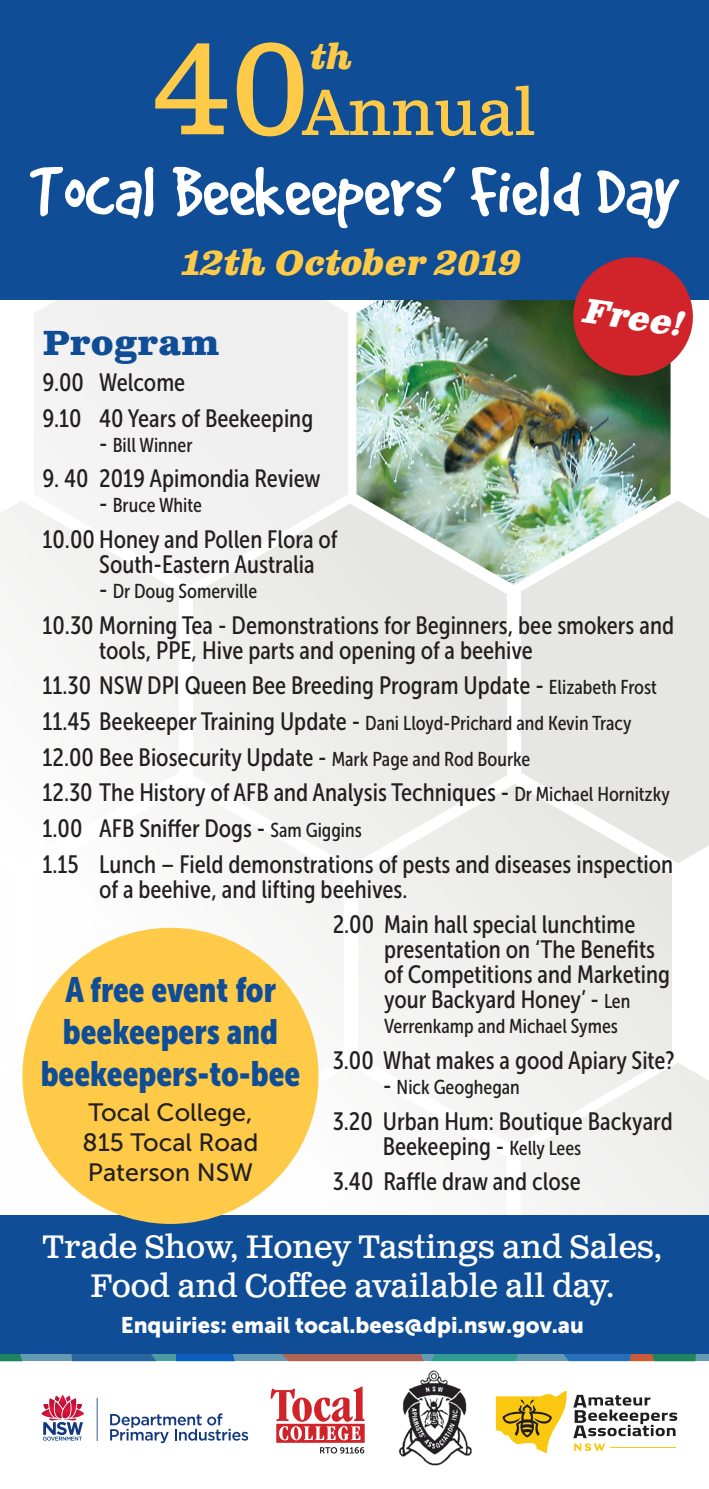
<style>
.page{position:relative;width:709px;height:1489px;background:#fff}
.page>*{position:absolute;margin:0;border:0;box-sizing:border-box;transform-origin:0 0}
.t1{font:77.5px "Good Dog";color:#fff}
.t2{font:65px "Clarendon Text Pro";color:#feca47}
.t3{font:35px/42px "Museo Sans Cond 900";color:#0f4d96;text-align:center}
.t4{font:italic 700 35px "Clarendon Text Pro";color:#feca47}
.t5{font:700 35px "Clarendon Text Pro";color:#0f4d96}
.t6{font:italic 700 35px "Clarendon Text Pro";color:#fff}
.t7{font:32.5px/39px "Clarendon Text Pro";color:#fff;text-align:center}
.t8{font:25px/25px "Museo Sans Cond 500";color:#231f20}
.t9{font:25px/30px "Museo Sans 500";color:#231f20}
.t10{font:22.5px "Museo Sans 900";color:#fff}
.t11{font:20px "Museo Sans Cond 500";color:#231f20}
.s1{font-size:130px}
.s2{font-size:25px}
.s3{font-size:20px}
</style>
<div class="page">
<div style="left:34px;top:299px;width:314px;height:285px;background:#f1f0f0"></div>
<div style="left:521px;top:501px;width:188px;height:362px;background:#e6e6e5"></div>
<div style="left:0;top:500px;width:179px;height:273px;background:#f5f4f4"></div>
<div style="left:193px;top:503px;width:314px;height:363px;background:#ebebeb"></div>
<div style="left:193px;top:785px;width:151px;height:280px;background:#f5f5f5"></div>
<div style="left:358px;top:783px;width:314px;height:363px;background:#ededed"></div>
<svg style="left:520px;top:1062px;width:189px;height:152px;fill:#f0f0f0"></svg>
<svg style="left:222px;top:1065px;width:284px;height:149px"></svg>
<img style="left:356px;top:299px;width:314px;height:286px">
<img style="left:399px;top:1370px;width:73px;height:95px">
<div style="left:0;top:0;width:709px;height:299px;background:#0f4d96"></div>
<svg style="left:270px;top:1386px;width:95px;height:67px"></svg>
<svg style="left:496px;top:1390px;width:181px;height:63px"></svg>
<hr style="left:610px;top:1446px;width:65px;height:1px;background:#fac80f">
<div style="left:0;top:1347px;width:709px;height:14px;background:#649ab2"></div>
<svg style="left:0;top:1353px;width:22px;height:9px"></svg>
<svg style="left:431px;top:1353px;width:88px;height:8px"></svg>
<svg style="left:274px;top:1353px;width:149px;height:8px"></svg>
<svg style="left:71px;top:1353px;width:164px;height:8px"></svg>
<svg style="left:557px;top:1353px;width:139px;height:8px"></svg>
<svg style="left:41px;top:1394px;width:43px;height:46px"></svg>
<svg style="left:97px;top:1397px;width:1px;height:43px"></svg>
<svg style="left:110px;top:1413px;width:138px;height:29px"></svg>
<svg style="left:569px;top:257px;width:128px;height:123px"></svg>
<div style="left:0;top:1214px;width:709px;height:139px;background:#0f4d96"></div>
<div style="left:22px;top:927px;width:296px;height:296px;background:#feca47;border-radius:50%"></div>
<h2 class="t2" style="left:150px;top:73px;width:387px"><span class="s1">40</span>Annual</h2>
<h3 class="t4" style="left:310px;top:35px;width:45px">th</h3>
<h1 class="t1" style="left:30px;top:151px;width:651px">Tocal Beekeepers’ Field Day</h1>
<h3 class="t4" style="left:183px;top:241px;width:340px">12th October 2019</h3>
<h3 class="t6" style="left:587px;top:289px;width:103px;rotate:8deg">Free!</h3>
<h3 class="t5" style="left:43px;top:322px;width:178px">Program</h3>
<p class="t8" style="left:43px;top:365px;width:272px;line-height:35.5px">9.00 Welcome<br>9.10 40 Years of Beekeeping</p>
<p class="t11" style="left:99px;top:434px;width:95px"><span class="s2">-</span> Bill Winner</p>
<p class="t8" style="left:43px;top:466px;width:280px">9. 40 2019 Apimondia Review</p>
<p class="t11" style="left:99px;top:494px;width:104px"><span class="s2">-</span> Bruce White</p>
<p class="t8" style="left:99px;top:527px;width:240px;text-indent:-57px">10.00 Honey and Pollen Flora of<br>South-Eastern Australia</p>
<p class="t11" style="left:99px;top:580px;width:159px"><span class="s2">-</span> Dr Doug Somerville</p>
<p class="t8" style="left:99px;top:612px;width:576px;text-indent:-57px">10.30 Morning Tea - Demonstrations for Beginners, bee smokers and tools, PPE, Hive parts and opening of a beehive</p>
<p class="t8" style="left:43px;top:673px;width:616px">11.30 NSW DPI Queen Bee Breeding Program Update - <span class="s3">Elizabeth Frost</span></p>
<p class="t11" style="left:43px;top:712px;width:590px"><span class="s2">11.45 Beekeeper Training Update -</span> Dani Lloyd-Prichard and Kevin Tracy</p>
<p class="t8" style="left:43px;top:739px;width:632px;line-height:35.8px">12.00 Bee Biosecurity Update - <span class="s3">Mark Page and Rod Bourke<br></span>12.30 The History of AFB and Analysis Techniques - <span class="s3">Dr Michael Hornitzky </span>1.00 AFB Sniffer Dogs - <span class="s3">Sam Giggins<br></span>1.15 Lunch – Field demonstrations of pests and diseases inspection</p>
<p class="t8" style="left:333px;top:871px;width:304px;line-height:35.5px;text-indent:-233px">of a beehive, and lifting beehives.<br>2.00 Main hall special lunchtime</p>
<p class="t8" style="left:384px;top:937px;width:287px">presentation on ‘The Benefits of Competitions and Marketing your Backyard Honey’ - <span class="s3">Len</span></p>
<p class="t11" style="left:384px;top:1015px;width:235px">Verrenkamp and Michael Symes</p>
<p class="t8" style="left:333px;top:1047px;width:343px">3.00 What makes a good Apiary Site?</p>
<p class="t11" style="left:383px;top:1076px;width:138px"><span class="s2">-</span> Nick Geoghegan</p>
<p class="t8" style="left:383px;top:1108px;width:291px;text-indent:-50px">3.20 Urban Hum: Boutique Backyard<br>Beekeeping - <span class="s3">Kelly Lees</span></p>
<p class="t8" style="left:333px;top:1169px;width:250px">3.40 Raffle draw and close</p>
<h3 class="t3" style="left:41px;top:968px;width:261px">A free event for beekeepers and beekeepers-to-bee</h3>
<p class="t9" style="left:82px;top:1097px;width:177px">Tocal College,<br>815 Tocal Road<br>Paterson NSW</p>
<h3 class="t7" style="left:43px;top:1228px;width:621px">Trade Show, Honey Tastings and Sales,<br>Food and Coffee available all day.</h3>
<p class="t10" style="left:121px;top:1311px;width:464px">Enquiries: email tocal.bees@dpi.nsw.gov.au</p>
</div>
